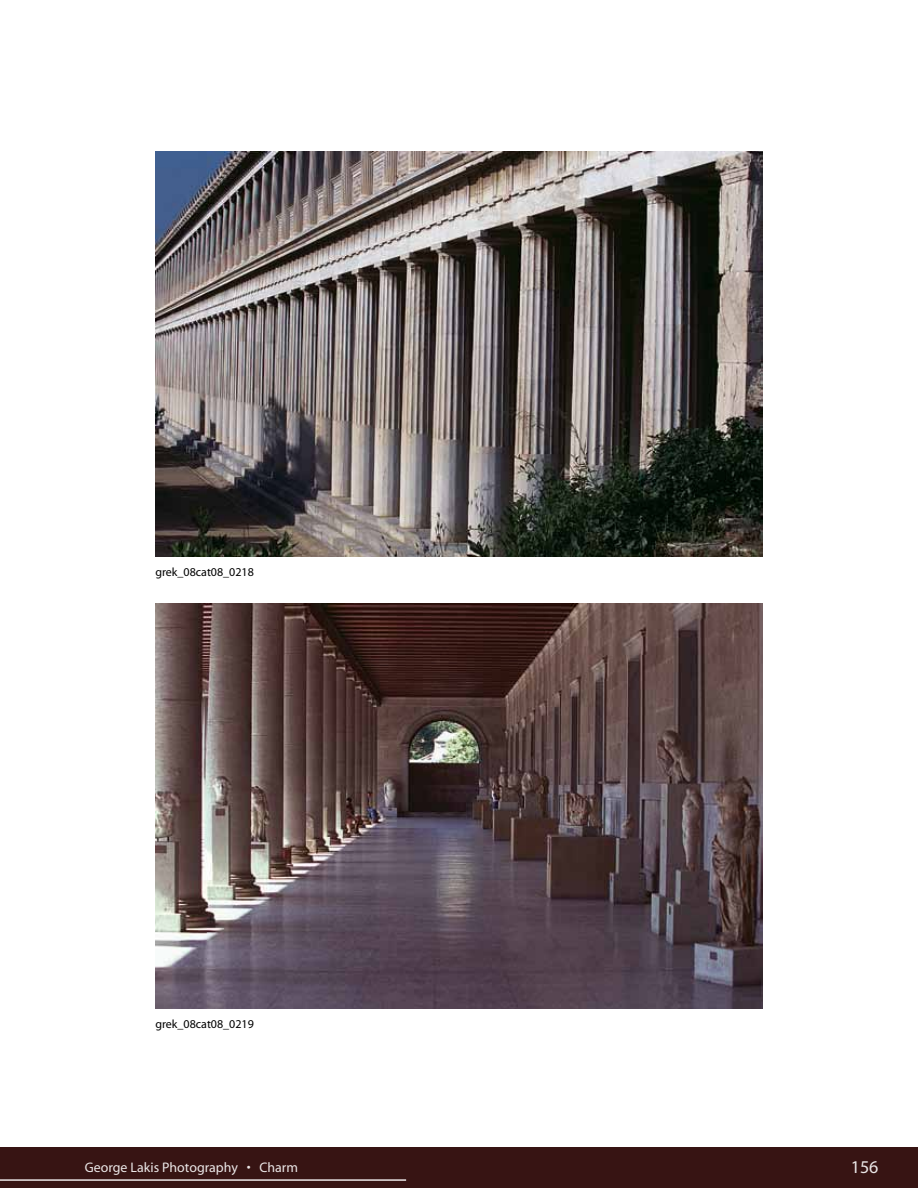
<style>
.page{position:relative;width:918px;height:1188px;background:#fff}
.page>*{position:absolute;margin:0;border:0;box-sizing:border-box;transform-origin:0 0}
.t1{font:18px "Myriad";color:#ebe7e7}
.t2{font:13.95px "Myriad";color:#ebe7e7}
.t3{font:12px "Myriad";color:#000}
</style>
<div class="page">
<img style="left:155px;top:151px;width:608px;height:405px">
<img style="left:155px;top:603px;width:608px;height:405px">
<div style="left:0;top:1148px;width:918px;height:40px;background:#371413"></div>
<hr style="left:0;top:1179px;width:406px;height:2px;background:#ebe7e7">
<p class="t3" style="left:155px;top:566px;width:100px">grek_08cat08_0218</p>
<p class="t3" style="left:155px;top:1018px;width:100px">grek_08cat08_0219</p>
<p class="t2" style="left:85px;top:1160px;width:215px">George Lakis Photography • Charm</p>
<p class="t1" style="left:851px;top:1158px;width:29px">15601</p>
</div>
